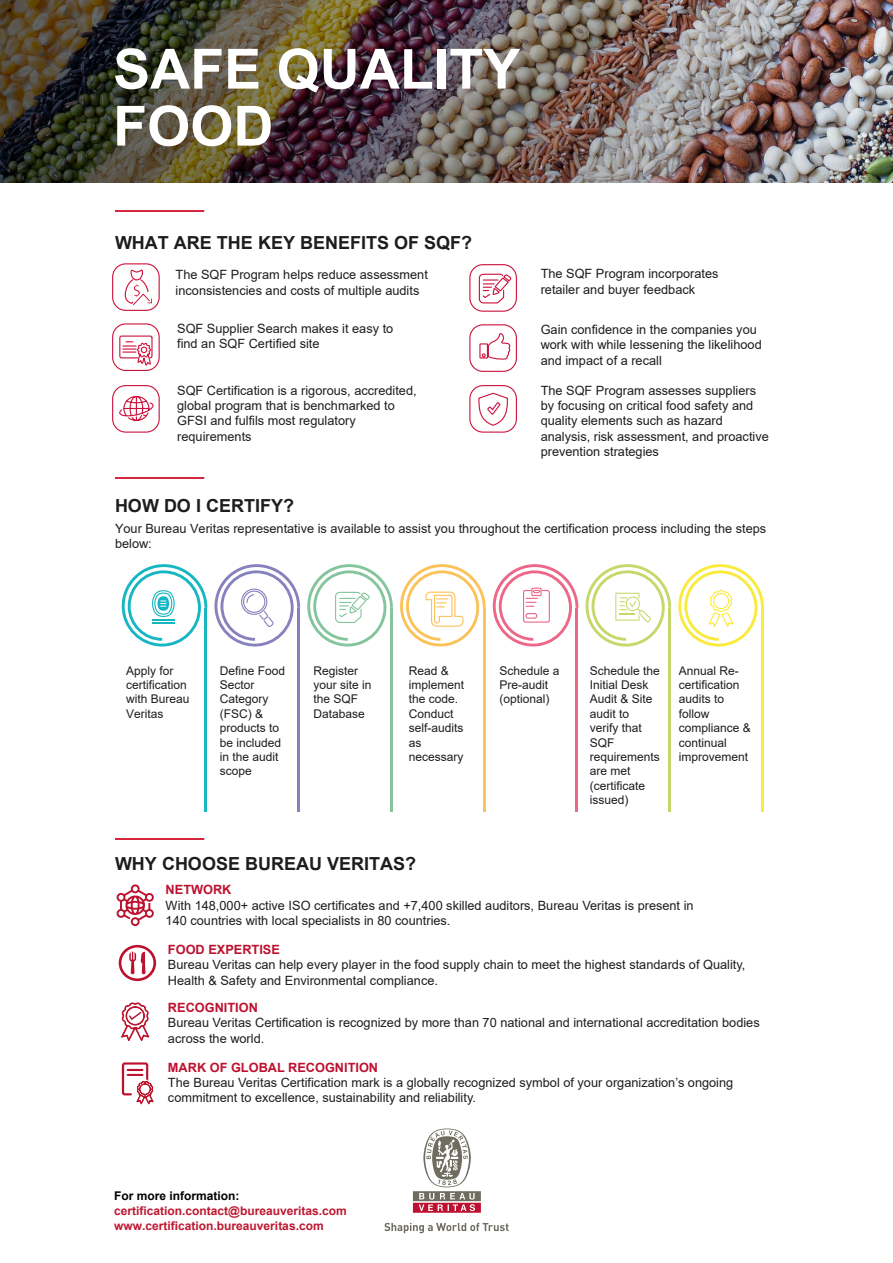
<style>
.page{position:relative;width:893px;height:1263px;background:#fff}
.page>*{position:absolute;margin:0;border:0;box-sizing:border-box;transform-origin:0 0}
.t1{font:700 55.5px/57px "Arial";color:#fff}
.t2{font:700 18px "Arial";color:#1d1d1b}
.t3{font:12.75px/15.3px "Arial";color:#1d1d1b}
.t4{font:700 12.75px "Arial";color:#bd112f}
.t5{font:12px/14.4px "Arial";color:#1d1d1b}
.t6{font:700 12px/15px "Arial";color:#bd1730}
.t7{font:700 12px "Arial";color:#010101}
</style>
<div class="page">
<img style="left:0;top:0;width:893px;height:183px">
<svg style="left:413px;top:1128px;width:68px;height:85px"></svg>
<svg style="left:384px;top:1223px;width:125px;height:10px"></svg>
<hr style="left:115px;top:210px;width:89px;height:1px;background:#d7273e">
<hr style="left:115px;top:838px;width:89px;height:2px;background:#d7273e">
<hr style="left:115px;top:477px;width:89px;height:1px;background:#d7273e">
<svg style="left:117px;top:884px;width:37px;height:42px"></svg>
<svg style="left:121px;top:1002px;width:29px;height:39px"></svg>
<svg style="left:122px;top:1062px;width:32px;height:43px"></svg>
<div style="left:112px;top:263px;width:48px;height:48px;border:1px solid #cc123d;border-radius:13px"></div>
<div style="left:112px;top:323px;width:48px;height:48px;border:1px solid #cc123d;border-radius:13px"></div>
<div style="left:112px;top:385px;width:48px;height:48px;border:1px solid #cc123d;border-radius:13px"></div>
<div style="left:469px;top:264px;width:48px;height:48px;border:1px solid #cc123d;border-radius:13px"></div>
<div style="left:469px;top:324px;width:48px;height:48px;border:1px solid #cc123d;border-radius:13px"></div>
<svg style="left:119px;top:945px;width:37px;height:36px"></svg>
<svg style="left:124px;top:269px;width:28px;height:36px"></svg>
<svg style="left:478px;top:273px;width:34px;height:31px"></svg>
<svg style="left:119px;top:335px;width:34px;height:36px"></svg>
<svg style="left:119px;top:395px;width:35px;height:27px"></svg>
<svg style="left:479px;top:333px;width:32px;height:27px"></svg>
<div style="left:469px;top:385px;width:48px;height:48px;border:1px solid #cc123d;border-radius:13px"></div>
<svg style="left:478px;top:392px;width:30px;height:34px"></svg>
<hr style="left:297px;top:608px;width:3px;height:203px;background:#8781bd">
<hr style="left:390px;top:608px;width:3px;height:203px;background:#84c59b">
<hr style="left:204px;top:608px;width:3px;height:203px;background:#16b6c3">
<hr style="left:483px;top:608px;width:3px;height:203px;background:#fcc25a">
<hr style="left:576px;top:608px;width:2px;height:203px;background:#ec6788">
<hr style="left:668px;top:608px;width:3px;height:203px;background:#c7d86b">
<hr style="left:761px;top:608px;width:3px;height:203px;background:#faea3b">
<svg style="left:586px;top:564px;width:85px;height:82px"></svg>
<svg style="left:678px;top:564px;width:86px;height:82px"></svg>
<svg style="left:307px;top:564px;width:86px;height:82px"></svg>
<svg style="left:400px;top:564px;width:86px;height:82px"></svg>
<svg style="left:493px;top:564px;width:85px;height:82px"></svg>
<svg style="left:122px;top:564px;width:85px;height:82px"></svg>
<svg style="left:214px;top:564px;width:86px;height:82px"></svg>
<div style="left:243px;top:591px;width:22px;height:22px;border:1px solid #8781bd;border-radius:50%"></div>
<div style="left:241px;top:589px;width:26px;height:26px;border:1px solid #8781bd;border-radius:50%"></div>
<h1 class="t1" style="left:113px;top:41px;width:409px">SAFE QUALITY<br>FOOD</h1>
<h2 class="t2" style="left:115px;top:230px;width:359px">WHAT ARE THE KEY BENEFITS OF SQF?</h2>
<p class="t3" style="left:176px;top:267px;width:254px">The SQF Program helps reduce assessment inconsistencies and costs of multiple audits</p>
<p class="t3" style="left:177px;top:321px;width:218px">SQF Supplier Search makes it easy to find an SQF Certified site</p>
<p class="t3" style="left:177px;top:382px;width:241px">SQF Certification is a rigorous, accredited, global program that is benchmarked to<br>GFSI and fulfils most regulatory requirements</p>
<p class="t3" style="left:541px;top:266px;width:179px">The SQF Program incorporates retailer and buyer feedback</p>
<p class="t3" style="left:541px;top:322px;width:223px">Gain confidence in the companies you work with while lessening the likelihood and impact of a recall</p>
<p class="t3" style="left:541px;top:382px;width:230px">The SQF Program assesses suppliers by focusing on critical food safety and quality elements such as hazard analysis, risk assessment, and proactive prevention strategies</p>
<h2 class="t2" style="left:115px;top:493px;width:181px">HOW DO I CERTIFY?</h2>
<p class="t3" style="left:115px;top:520px;width:653px">Your Bureau Veritas representative is available to assist you throughout the certification process including the steps below:</p>
<p class="t5" style="left:126px;top:663px;width:65px">Apply for certification with Bureau<br>Veritas</p>
<p class="t5" style="left:220px;top:663px;width:67px">Define Food<br>Sector<br>Category (FSC) &amp; products to be included in the audit scope</p>
<p class="t5" style="left:314px;top:663px;width:60px">Register your site in the SQF<br>Database</p>
<p class="t5" style="left:409px;top:663px;width:57px">Read &amp; implement the code.<br>Conduct self-audits as necessary</p>
<p class="t5" style="left:499px;top:663px;width:62px">Schedule a<br>Pre-audit (optional)</p>
<p class="t5" style="left:590px;top:663px;width:72px">Schedule the<br>Initial Desk<br>Audit &amp; Site audit to verify that<br>SQF requirements are met (certificate issued)</p>
<p class="t5" style="left:679px;top:663px;width:74px">Annual Re&shy;certification audits to follow compliance &amp; continual improvement</p>
<h2 class="t2" style="left:115px;top:851px;width:303px">WHY CHOOSE BUREAU VERITAS?</h2>
<p class="t4" style="left:166px;top:881px;width:67px">NETWORK</p>
<p class="t3" style="left:166px;top:897px;width:529px">With 148,000+ active ISO certificates and +7,400 skilled auditors, Bureau Veritas is present in<br>140 countries with local specialists in 80 countries.</p>
<p class="t4" style="left:168px;top:940px;width:113px">FOOD EXPERTISE</p>
<p class="t3" style="left:168px;top:957px;width:579px">Bureau Veritas can help every player in the food supply chain to meet the highest standards of Quality,<br>Health &amp; Safety and Environmental compliance.</p>
<p class="t4" style="left:168px;top:998px;width:91px">RECOGNITION</p>
<p class="t3" style="left:168px;top:1015px;width:593px">Bureau Veritas Certification is recognized by more than 70 national and international accreditation bodies across the world.</p>
<p class="t4" style="left:168px;top:1058px;width:212px">MARK OF GLOBAL RECOGNITION</p>
<p class="t3" style="left:168px;top:1075px;width:567px">The Bureau Veritas Certification mark is a globally recognized symbol of your organization’s ongoing commitment to excellence, sustainability and reliability.</p>
<p class="t7" style="left:114px;top:1187px;width:127px">For more information:</p>
<p class="t6" style="left:114px;top:1203px;width:234px">certification.contact@bureauveritas.com www.certification.bureauveritas.com</p>
</div>
